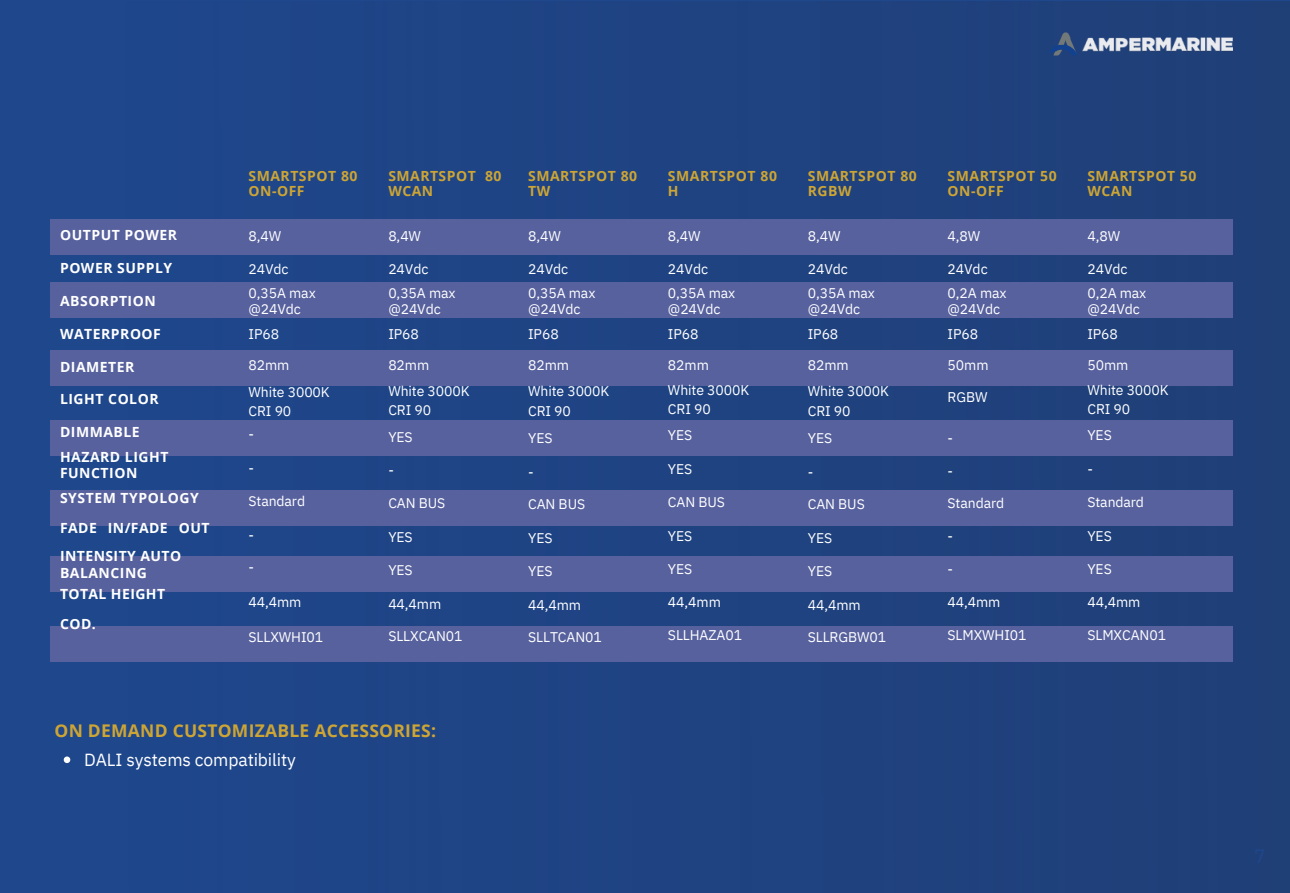
<style>
.page{position:relative;width:1290px;height:893px;background:#fff}
.page>*{position:absolute;margin:0;border:0;box-sizing:border-box;transform-origin:0 0}
.t1{font:700 17.5px "Open Sans";letter-spacing:.015em;color:#cda534}
.t2{font:17.5px "IBM Plex Sans";letter-spacing:-.005em;color:#fff}
.t3{font:14px/16.3px "IBM Plex Sans";letter-spacing:-.005em;color:#fff}
.t4{font:700 14px/15.8px "Open Sans";letter-spacing:.035em;color:#fff}
.t5{font:700 14px/15.8px "Open Sans";letter-spacing:.04em;color:#cda534}
</style>
<div class="page">
<div style="left:0;top:0;width:1290px;height:892px;background:#1f478c"></div>
<img style="left:126px;top:2px;width:1164px;height:890px">
<div style="left:50px;top:219px;width:1182px;height:36px;background:#57619d"></div>
<div style="left:50px;top:282px;width:1182px;height:36px;background:#57619d"></div>
<div style="left:50px;top:350px;width:1182px;height:35px;background:#57619d"></div>
<div style="left:50px;top:420px;width:1182px;height:36px;background:#57619d"></div>
<div style="left:50px;top:489px;width:1182px;height:36px;background:#57619d"></div>
<div style="left:50px;top:556px;width:1182px;height:36px;background:#57619d"></div>
<div style="left:50px;top:625px;width:1182px;height:36px;background:#57619d"></div>
<img style="left:1083px;top:37px;width:149px;height:15px">
<svg style="left:1048px;top:32px;width:29px;height:23px"></svg>
<svg style="left:64px;top:756px;width:6px;height:7px"></svg>
<p class="t4" style="left:60px;top:227px;width:119px">OUTPUT POWER</p>
<p class="t4" style="left:60px;top:260px;width:114px">POWER SUPPLY</p>
<p class="t4" style="left:60px;top:292px;width:97px">ABSORPTION</p>
<p class="t4" style="left:60px;top:325px;width:102px">WATERPROOF</p>
<p class="t4" style="left:60px;top:358px;width:76px">DIAMETER</p>
<p class="t4" style="left:60px;top:391px;width:100px">LIGHT COLOR</p>
<p class="t4" style="left:60px;top:424px;width:81px">DIMMABLE</p>
<p class="t4" style="left:60px;top:449px;width:110px">HAZARD LIGHT<br>FUNCTION</p>
<p class="t4" style="left:60px;top:489px;width:140px">SYSTEM TYPOLOGY</p>
<p class="t4" style="left:60px;top:514px;width:151px;line-height:27.5px">FADE IN/FADE OUT<br>INTENSITY AUTO</p>
<p class="t4" style="left:60px;top:564px;width:89px">BALANCING</p>
<p class="t4" style="left:60px;top:585px;width:107px">TOTAL HEIGHT</p>
<p class="t4" style="left:60px;top:615px;width:37px">COD.</p>
<p class="t5" style="left:248px;top:167px;width:111px">SMARTSPOT 80<br>ON-OFF</p>
<p class="t5" style="left:388px;top:167px;width:115px">SMARTSPOT 80<br>WCAN</p>
<p class="t5" style="left:528px;top:167px;width:111px">SMARTSPOT 80<br>TW</p>
<p class="t5" style="left:668px;top:167px;width:111px">SMARTSPOT 80<br>H</p>
<p class="t5" style="left:808px;top:167px;width:111px">SMARTSPOT 80<br>RGBW</p>
<p class="t5" style="left:947px;top:167px;width:111px">SMARTSPOT 50<br>ON-OFF</p>
<p class="t5" style="left:1087px;top:167px;width:111px">SMARTSPOT 50<br>WCAN</p>
<p class="t3" style="left:248px;top:227px;width:34px">8,4W</p>
<p class="t3" style="left:248px;top:260px;width:42px">24Vdc</p>
<p class="t3" style="left:248px;top:285px;width:69px">0,35A max @24Vdc</p>
<p class="t3" style="left:248px;top:325px;width:32px">IP68</p>
<p class="t3" style="left:248px;top:357px;width:42px">82mm</p>
<p class="t3" style="left:248px;top:384px;width:83px">White 3000K</p>
<p class="t3" style="left:248px;top:402px;width:44px">CRI 90</p>
<p class="t3" style="left:248px;top:426px;width:7px">-</p>
<p class="t3" style="left:248px;top:460px;width:7px">-</p>
<p class="t3" style="left:248px;top:492px;width:58px">Standard</p>
<p class="t3" style="left:248px;top:526px;width:7px">-</p>
<p class="t3" style="left:248px;top:559px;width:7px">-</p>
<p class="t3" style="left:248px;top:594px;width:54px">44,4mm</p>
<p class="t3" style="left:248px;top:629px;width:76px">SLLXWHI01</p>
<p class="t3" style="left:388px;top:227px;width:34px">8,4W</p>
<p class="t3" style="left:388px;top:260px;width:42px">24Vdc</p>
<p class="t3" style="left:388px;top:285px;width:69px">0,35A max @24Vdc</p>
<p class="t3" style="left:388px;top:325px;width:32px">IP68</p>
<p class="t3" style="left:388px;top:357px;width:42px">82mm</p>
<p class="t3" style="left:388px;top:383px;width:83px">White 3000K</p>
<p class="t3" style="left:388px;top:401px;width:44px">CRI 90</p>
<p class="t3" style="left:388px;top:428px;width:26px">YES</p>
<p class="t3" style="left:388px;top:462px;width:7px">-</p>
<p class="t3" style="left:388px;top:494px;width:59px">CAN BUS</p>
<p class="t3" style="left:388px;top:528px;width:26px">YES</p>
<p class="t3" style="left:388px;top:561px;width:26px">YES</p>
<p class="t3" style="left:388px;top:595px;width:54px">44,4mm</p>
<p class="t3" style="left:388px;top:627px;width:76px">SLLXCAN01</p>
<p class="t3" style="left:528px;top:227px;width:34px">8,4W</p>
<p class="t3" style="left:528px;top:260px;width:42px">24Vdc</p>
<p class="t3" style="left:528px;top:285px;width:69px">0,35A max @24Vdc</p>
<p class="t3" style="left:528px;top:325px;width:32px">IP68</p>
<p class="t3" style="left:528px;top:357px;width:42px">82mm</p>
<p class="t3" style="left:528px;top:383px;width:83px">White 3000K</p>
<p class="t3" style="left:528px;top:402px;width:44px">CRI 90</p>
<p class="t3" style="left:528px;top:429px;width:26px">YES</p>
<p class="t3" style="left:528px;top:463px;width:7px">-</p>
<p class="t3" style="left:528px;top:496px;width:59px">CAN BUS</p>
<p class="t3" style="left:528px;top:529px;width:26px">YES</p>
<p class="t3" style="left:528px;top:562px;width:26px">YES</p>
<p class="t3" style="left:528px;top:596px;width:54px">44,4mm</p>
<p class="t3" style="left:528px;top:629px;width:75px">SLLTCAN01</p>
<p class="t3" style="left:668px;top:227px;width:34px">8,4W</p>
<p class="t3" style="left:668px;top:260px;width:42px">24Vdc</p>
<p class="t3" style="left:668px;top:285px;width:69px">0,35A max @24Vdc</p>
<p class="t3" style="left:668px;top:325px;width:32px">IP68</p>
<p class="t3" style="left:668px;top:357px;width:42px">82mm</p>
<p class="t3" style="left:668px;top:381px;width:83px">White 3000K</p>
<p class="t3" style="left:668px;top:400px;width:44px">CRI 90</p>
<p class="t3" style="left:668px;top:427px;width:26px">YES</p>
<p class="t3" style="left:668px;top:461px;width:26px">YES</p>
<p class="t3" style="left:668px;top:493px;width:59px">CAN BUS</p>
<p class="t3" style="left:668px;top:527px;width:26px">YES</p>
<p class="t3" style="left:668px;top:560px;width:26px">YES</p>
<p class="t3" style="left:668px;top:594px;width:54px">44,4mm</p>
<p class="t3" style="left:668px;top:626px;width:76px">SLLHAZA01</p>
<p class="t3" style="left:808px;top:227px;width:34px">8,4W</p>
<p class="t3" style="left:808px;top:260px;width:42px">24Vdc</p>
<p class="t3" style="left:808px;top:285px;width:69px">0,35A max @24Vdc</p>
<p class="t3" style="left:808px;top:325px;width:32px">IP68</p>
<p class="t3" style="left:808px;top:357px;width:42px">82mm</p>
<p class="t3" style="left:808px;top:383px;width:83px">White 3000K</p>
<p class="t3" style="left:808px;top:402px;width:44px">CRI 90</p>
<p class="t3" style="left:808px;top:429px;width:26px">YES</p>
<p class="t3" style="left:808px;top:463px;width:7px">-</p>
<p class="t3" style="left:808px;top:496px;width:59px">CAN BUS</p>
<p class="t3" style="left:808px;top:529px;width:26px">YES</p>
<p class="t3" style="left:808px;top:562px;width:26px">YES</p>
<p class="t3" style="left:808px;top:596px;width:54px">44,4mm</p>
<p class="t3" style="left:808px;top:629px;width:80px">SLLRGBW01</p>
<p class="t3" style="left:947px;top:227px;width:34px">4,8W</p>
<p class="t3" style="left:947px;top:260px;width:42px">24Vdc</p>
<p class="t3" style="left:947px;top:285px;width:60px">0,2A max @24Vdc</p>
<p class="t3" style="left:947px;top:325px;width:32px">IP68</p>
<p class="t3" style="left:947px;top:357px;width:42px">50mm</p>
<p class="t3" style="left:947px;top:388px;width:41px">RGBW</p>
<p class="t3" style="left:947px;top:429px;width:7px">-</p>
<p class="t3" style="left:947px;top:462px;width:7px">-</p>
<p class="t3" style="left:947px;top:495px;width:58px">Standard</p>
<p class="t3" style="left:947px;top:527px;width:7px">-</p>
<p class="t3" style="left:947px;top:560px;width:7px">-</p>
<p class="t3" style="left:947px;top:593px;width:54px">44,4mm</p>
<p class="t3" style="left:947px;top:626px;width:80px">SLMXWHI01</p>
<p class="t3" style="left:1087px;top:227px;width:34px">4,8W</p>
<p class="t3" style="left:1087px;top:260px;width:42px">24Vdc</p>
<p class="t3" style="left:1087px;top:285px;width:60px">0,2A max @24Vdc</p>
<p class="t3" style="left:1087px;top:325px;width:32px">IP68</p>
<p class="t3" style="left:1087px;top:357px;width:42px">50mm</p>
<p class="t3" style="left:1087px;top:381px;width:83px">White 3000K</p>
<p class="t3" style="left:1087px;top:400px;width:44px">CRI 90</p>
<p class="t3" style="left:1087px;top:427px;width:26px">YES</p>
<p class="t3" style="left:1087px;top:461px;width:7px">-</p>
<p class="t3" style="left:1087px;top:493px;width:58px">Standard</p>
<p class="t3" style="left:1087px;top:527px;width:26px">YES</p>
<p class="t3" style="left:1087px;top:560px;width:26px">YES</p>
<p class="t3" style="left:1087px;top:594px;width:54px">44,4mm</p>
<p class="t3" style="left:1087px;top:626px;width:80px">SLMXCAN01</p>
<p class="t1" style="left:55px;top:718px;width:383px">ON DEMAND CUSTOMIZABLE ACCESSORIES:</p>
<p class="t2" style="left:84px;top:747px;width:213px">DALI systems compatibility</p>
</div>
